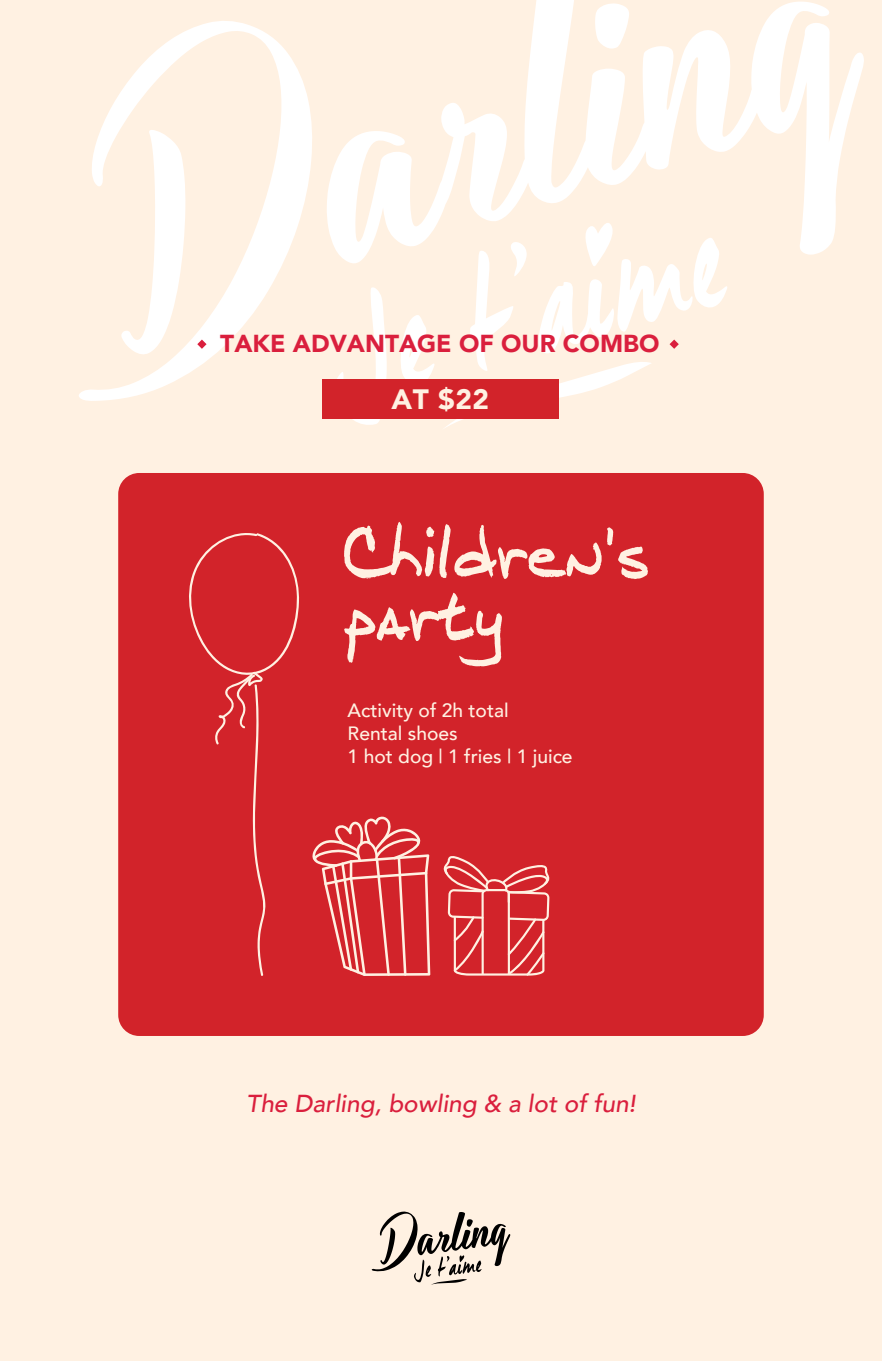
<style>
.page{position:relative;width:882px;height:1361px;background:#fff1e2}
.page>*{position:absolute;margin:0;border:0;box-sizing:border-box;transform-origin:0 0}
.t1{font:900 28px "Avenir";color:#fff1e2}
.t2{font:italic 500 24.5px "Avenir";color:#da1f3d}
.t3{font:900 24.5px "Avenir";color:#da1f3d}
.t4{font:500 19.25px/23.1px "Avenir";color:#fff1e2}
</style>
<div class="page">
<svg style="left:79px;top:21px;width:233px;height:380px"></svg>
<svg style="left:327px;top:0;width:537px;height:263px"></svg>
<svg style="left:121px;top:130px;width:65px;height:225px"></svg>
<svg style="left:328px;top:287px;width:59px;height:138px"></svg>
<svg style="left:401px;top:315px;width:34px;height:64px"></svg>
<svg style="left:372px;top:1211px;width:138px;height:74px"></svg>
<div style="left:323px;top:379px;width:236px;height:39px;background:#d2232a"></div>
<div style="left:118px;top:473px;width:646px;height:563px;background:#d2232a;border-radius:21px"></div>
<svg style="left:312px;top:816px;width:118px;height:160px"></svg>
<svg style="left:443px;top:856px;width:107px;height:119px"></svg>
<svg style="left:189px;top:533px;width:110px;height:443px"></svg>
<svg style="left:197px;top:340px;width:10px;height:9px"></svg>
<svg style="left:442px;top:214px;width:286px;height:214px"></svg>
<svg style="left:344px;top:522px;width:304px;height:57px"></svg>
<svg style="left:344px;top:593px;width:158px;height:73px"></svg>
<p class="t3" style="left:220px;top:323px;width:441px">TAKE ADVANTAGE OF OUR COMBO</p>
<h1 class="t1" style="left:392px;top:375px;width:99px">AT $22</h1>
<p class="t4" style="left:348px;top:697px;width:227px">Activity of 2h total<br>Rental shoes<br>1 hot dog | 1 fries | 1 juice</p>
<p class="t2" style="left:246px;top:1089px;width:391px">The Darling, bowling &amp; a lot of fun!</p>
</div>
